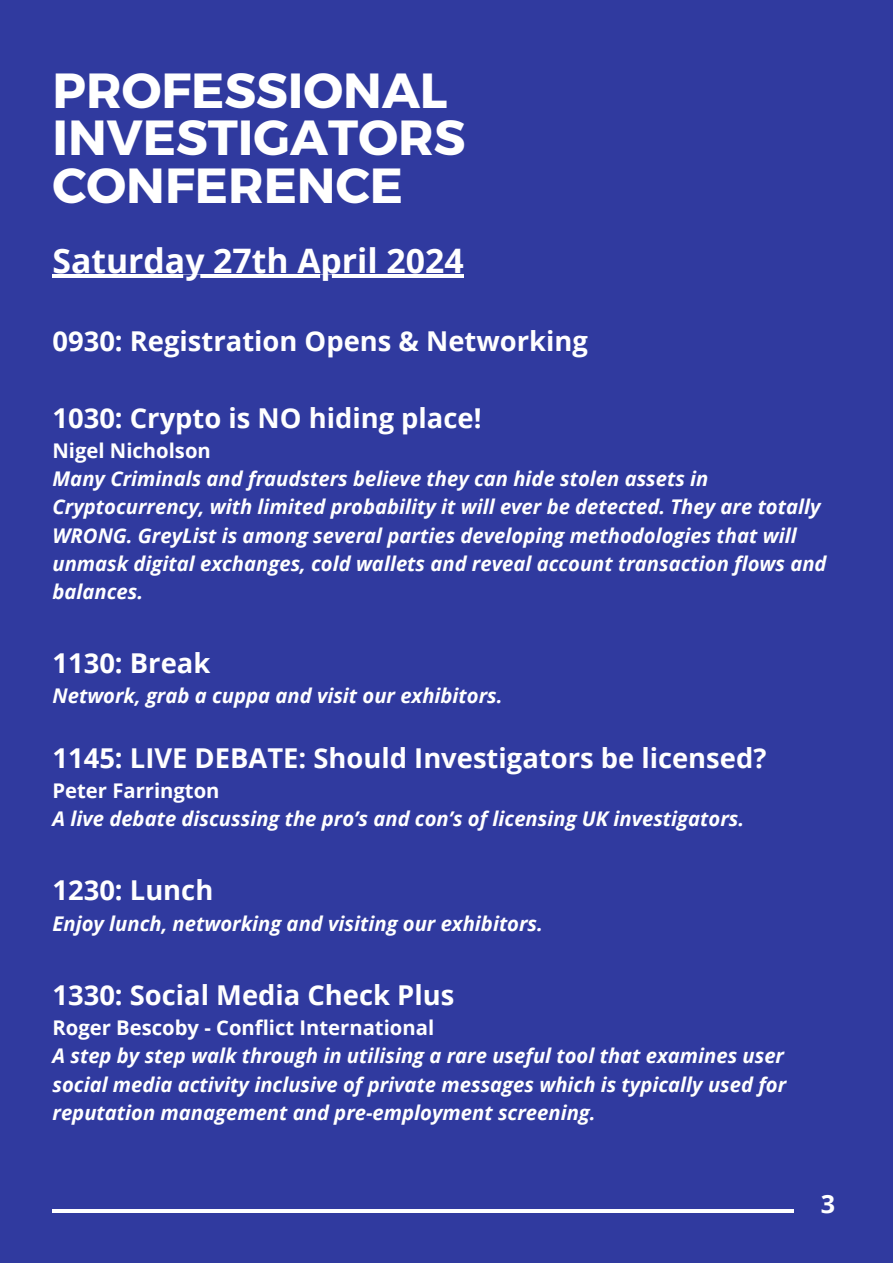
<style>
.page{position:relative;width:893px;height:1263px;background:#303a9f}
.page>*{position:absolute;margin:0;border:0;box-sizing:border-box;transform-origin:0 0}
.t1{font:700 49.28px/47.8px "Montserrat";color:#fff}
.t2{font:700 33.75px "Open Sans";color:#fff}
.t3{font:700 27.38px "Open Sans";color:#fff}
.t4{font:700 25.12px "Open Sans";color:#fff}
.t5{font:italic 700 20.25px/28.1px "Open Sans";color:#fff}
.t6{font:700 20.25px "Open Sans";color:#fff}
</style>
<div class="page">
<hr style="left:52px;top:275px;width:412px;height:3px;background:#fff">
<hr style="left:52px;top:1209px;width:741px;height:3px;background:#fff">
<p class="t1" style="left:52px;top:64px;width:414px">PROFESSIONAL<br>INVESTIGATORS<br>CONFERENCE</p>
<p class="t2" style="left:52px;top:237px;width:412px">Saturday 27th April 2024</p>
<p class="t3" style="left:52px;top:322px;width:537px">0930: Registration Opens &amp; Networking</p>
<p class="t3" style="left:52px;top:398px;width:430px">1030: Crypto is NO hiding place!</p>
<p class="t6" style="left:52px;top:436px;width:160px">Nigel Nicholson</p>
<p class="t5" style="left:52px;top:464px;width:775px">Many Criminals and fraudsters believe they can hide stolen assets in Cryptocurrency, with limited probability it will ever be detected. They are totally WRONG. GreyList is among several parties developing methodologies that will unmask digital exchanges, cold wallets and reveal account transaction flows and balances.</p>
<p class="t3" style="left:52px;top:644px;width:159px">1130: Break</p>
<p class="t5" style="left:52px;top:681px;width:451px">Network, grab a cuppa and visit our exhibitors.</p>
<p class="t3" style="left:52px;top:738px;width:715px">1145: LIVE DEBATE: Should Investigators be licensed?</p>
<p class="t6" style="left:52px;top:776px;width:169px">Peter Farrington</p>
<p class="t5" style="left:52px;top:804px;width:693px">A live debate discussing the pro’s and con’s of licensing UK investigators.</p>
<p class="t3" style="left:52px;top:871px;width:162px">1230: Lunch</p>
<p class="t5" style="left:52px;top:909px;width:492px">Enjoy lunch, networking and visiting our exhibitors.</p>
<p class="t3" style="left:52px;top:976px;width:403px">1330: Social Media Check Plus</p>
<p class="t6" style="left:52px;top:1014px;width:383px">Roger Bescoby - Conflict International</p>
<p class="t5" style="left:52px;top:1041px;width:735px;text-align:justify">A step by step walk through in utilising a rare useful tool that examines user social media activity inclusive of private messages which is typically used for reputation management and pre-employment screening.</p>
<p class="t4" style="left:821px;top:1186px;width:16px">3</p>
</div>
